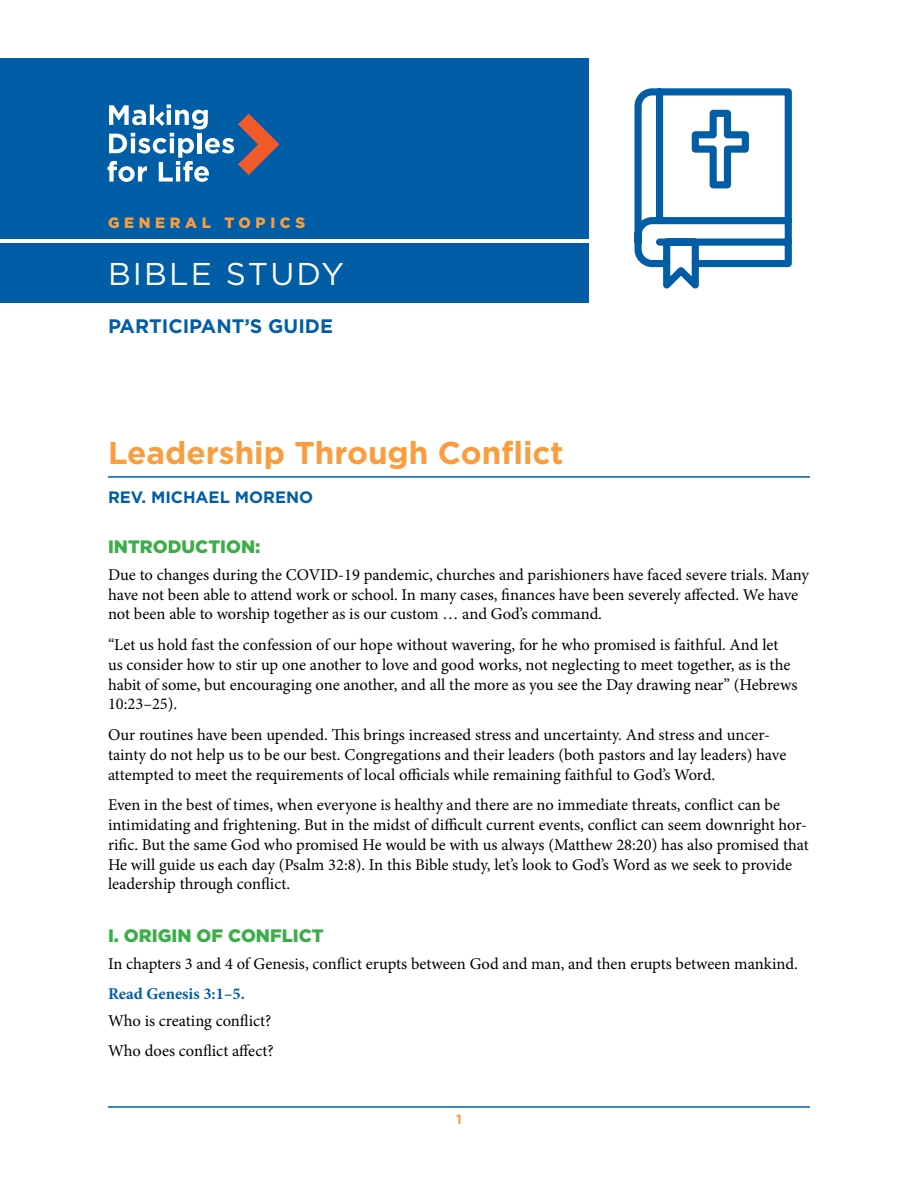
<style>
.page{position:relative;width:918px;height:1188px;background:#fff}
.page>*{position:absolute;margin:0;border:0;box-sizing:border-box;transform-origin:0 0}
.Heading{font:700 31.5px "Gotham";color:#f99d3e}
.t1{font:31.5px "Gotham";letter-spacing:.07em;color:#fff}
.t2{font:700 19.5px "Gotham";color:#005da6}
.Subhead{font:900 18px "Gotham";color:#3bae49}
.body_text{font:16.5px/19.8px "Minion Pro";letter-spacing:-.005em;color:#000}
.Byline{font:700 16.5px "Gotham";color:#005da6}
.Subsubhead-Questions{font:700 16.5px "Minion Pro";color:#005da6}
.t3{font:900 15px "Gotham";letter-spacing:.31em;color:#f99d3e}
.t4{font:700 13.5px "Gotham";color:#f99d3e}
</style>
<div class="page">
<hr style="left:108px;top:1106px;width:702px;height:2px;background:#005da6">
<div style="left:0;top:243px;width:589px;height:60px;background:#005da6"></div>
<div style="left:0;top:58px;width:589px;height:181px;background:#005da6"></div>
<svg style="left:108px;top:104px;width:171px;height:78px"></svg>
<svg style="left:634px;top:88px;width:158px;height:201px"></svg>
<hr style="left:108px;top:476px;width:702px;height:2px;background:#005da6">
<p class="t3" style="left:108px;top:213px;width:199px">GENERAL TOPICS</p>
<h1 class="t1" style="left:108px;top:253px;width:237px">BIBLE STUDY</h1>
<p class="t2" style="left:108px;top:313px;width:227px">PARTICIPANT’S GUIDE</p>
<p class="Heading" style="left:108px;top:432px;width:457px">Leadership Through Conflict</p>
<p class="Byline" style="left:108px;top:486px;width:207px">REV. MICHAEL MORENO</p>
<p class="Subhead" style="left:108px;top:534px;width:154px">INTRODUCTION:</p>
<p class="body_text" style="left:108px;top:565px;width:702px">Due to changes during the COVID-19 pandemic, churches and parishioners have faced severe trials. Many have not been able to attend work or school. In many cases, finances have been severely affected. We have not been able to worship together as is our custom … and God’s command.</p>
<p class="body_text" style="left:108px;top:635px;width:691px">“Let us hold fast the confession of our hope without wavering, for he who promised is faithful. And let us consider how to stir up one another to love and good works, not neglecting to meet together, as is the habit of some, but encouraging one another, and all the more as you see the Day drawing near” (Hebrews 10:23–25).</p>
<p class="body_text" style="left:108px;top:725px;width:680px">Our routines have been upended. This brings increased stress and uncertainty. And stress and uncer&shy;tainty do not help us to be our best. Congregations and their leaders (both pastors and lay leaders) have attempted to meet the requirements of local officials while remaining faithful to God’s Word.</p>
<p class="body_text" style="left:108px;top:795px;width:702px">Even in the best of times, when everyone is healthy and there are no immediate threats, conflict can be intimidating and frightening. But in the midst of difficult current events, conflict can seem downright hor&shy;rific. But the same God who promised He would be with us always (Matthew 28:20) has also promised that He will guide us each day (Psalm 32:8). In this Bible study, let’s look to God’s Word as we seek to provide leadership through conflict.</p>
<p class="Subhead" style="left:108px;top:923px;width:217px">I. ORIGIN OF CONFLICT</p>
<p class="body_text" style="left:108px;top:953px;width:691px">In chapters 3 and 4 of Genesis, conflict erupts between God and man, and then erupts between mankind.</p>
<p class="Subsubhead-Questions" style="left:108px;top:982px;width:138px">Read Genesis 3:1–5.</p>
<p class="body_text" style="left:108px;top:1011px;width:165px">Who is creating conflict?</p>
<p class="body_text" style="left:108px;top:1041px;width:167px">Who does conflict affect?</p>
<p class="t4" style="left:456px;top:1111px;width:7px">1</p>
</div>
